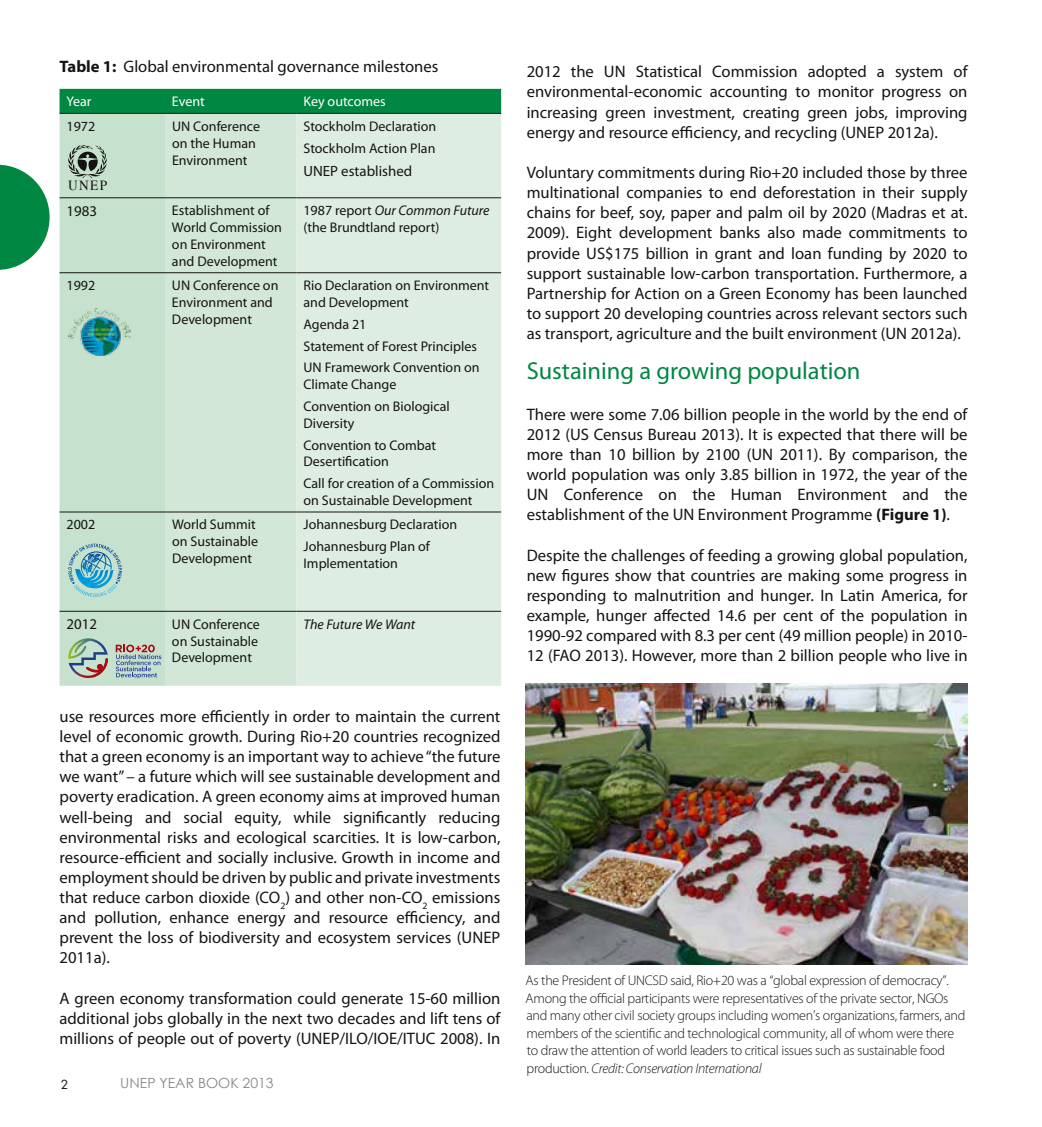
<style>
.page{position:relative;width:1042px;height:1127px;background:#fff}
.page>*{position:absolute;margin:0;border:0;box-sizing:border-box;transform-origin:0 0}
.t1{font:24.5px "Myriad Pro";color:#008742}
.t2{font:16.62px/20.1px "Myriad Pro";color:#151412;text-align:justify}
.t3{font:14.88px "Myriad Pro";color:#151412}
.t4{font:14px/16.8px "Myriad Pro";color:#151412}
.t5{font:300 14px/17.5px "Myriad Pro";letter-spacing:-.02em;color:#151412}
.t6{font:14px "Myriad Pro";color:#fff}
.t7{font:14px "Century Gothic";color:#858789}
.t8{font:italic 14px "Myriad Pro";color:#151412}
.t9{font:14px "Times";color:#151312;scale:.96 1}
.t10{font:12.25px "Futura";color:#151412}
.s1{font-weight:700}
.s2{font-style:italic}
</style>
<div class="page">
<svg style="left:0;top:165px;width:50px;height:105px"></svg>
<img style="left:526px;top:683px;width:441px;height:281px">
<div style="left:60px;top:89px;width:441px;height:24px;background:#008742"></div>
<div style="left:60px;top:114px;width:105px;height:571px;background:#c6e1cd"></div>
<div style="left:165px;top:114px;width:131px;height:571px;background:#d2e7d7"></div>
<div style="left:296px;top:114px;width:205px;height:571px;background:#deede1"></div>
<hr style="left:60px;top:113px;width:105px;height:1px;background:#151412">
<hr style="left:165px;top:113px;width:131px;height:1px;background:#151412">
<hr style="left:296px;top:113px;width:205px;height:1px;background:#151412">
<hr style="left:60px;top:197px;width:105px;height:1px;background:#151412">
<hr style="left:165px;top:197px;width:131px;height:1px;background:#151412">
<hr style="left:296px;top:197px;width:205px;height:1px;background:#151412">
<hr style="left:60px;top:272px;width:105px;height:1px;background:#151412">
<hr style="left:165px;top:272px;width:131px;height:1px;background:#151412">
<hr style="left:296px;top:272px;width:205px;height:1px;background:#151412">
<hr style="left:60px;top:511px;width:105px;height:1px;background:#151412">
<hr style="left:165px;top:511px;width:131px;height:1px;background:#151412">
<hr style="left:296px;top:511px;width:205px;height:1px;background:#151412">
<hr style="left:60px;top:610px;width:105px;height:1px;background:#151412">
<hr style="left:165px;top:610px;width:131px;height:1px;background:#151412">
<hr style="left:296px;top:610px;width:205px;height:1px;background:#151412">
<svg style="left:68px;top:145px;width:39px;height:33px"></svg>
<img style="left:68px;top:308px;width:62px;height:47px">
<svg style="left:68px;top:543px;width:54px;height:54px;background:#8ec3c9"></svg>
<svg style="left:116px;top:644px;width:45px;height:34px;background:#a5adaf"></svg>
<svg style="left:68px;top:638px;width:40px;height:39px;background:#a5b0a5"></svg>
<p class="t2" style="left:60px;top:56px;width:380px"><span class="s1">Table 1:</span> Global environmental governance milestones</p>
<p class="t6" style="left:67px;top:93px;width:26px">Year</p>
<p class="t6" style="left:172px;top:93px;width:34px">Event</p>
<p class="t6" style="left:303px;top:93px;width:84px">Key outcomes</p>
<p class="t4" style="left:67px;top:117px;width:30px">1972</p>
<p class="t4" style="left:172px;top:117px;width:90px">UN Conference on the Human<br>Environment</p>
<p class="t4" style="left:303px;top:115px;width:134px;line-height:21.7px">Stockholm Declaration<br>Stockholm Action Plan</p>
<p class="t3" style="left:303px;top:161px;width:110px">UNEP established</p>
<p class="t3" style="left:67px;top:202px;width:32px">1983</p>
<p class="t4" style="left:172px;top:202px;width:111px">Establishment of<br>World Commission on Environment and Development</p>
<p class="t4" style="left:303px;top:202px;width:188px">1987 report <span class="s2">Our Common Future </span>(the Brundtland report)</p>
<p class="t4" style="left:67px;top:277px;width:30px">1992</p>
<p class="t4" style="left:172px;top:277px;width:108px">UN Conference on<br>Environment and<br>Development</p>
<p class="t4" style="left:303px;top:277px;width:187px">Rio Declaration on Environment and Development</p>
<p class="t9" style="left:68px;top:172px;width:42px">UNEP</p>
<p class="t4" style="left:303px;top:313px;width:178px;line-height:21.7px">Agenda 21<br>Statement of Forest Principles<br>UN Framework Convention on</p>
<p class="t4" style="left:303px;top:373px;width:148px;line-height:21.7px">Climate Change<br>Convention on Biological</p>
<p class="t4" style="left:303px;top:412px;width:134px;line-height:21.7px">Diversity<br>Convention to Combat</p>
<p class="t4" style="left:303px;top:450px;width:192px;line-height:21.7px">Desertification<br>Call for creation of a Commission</p>
<p class="t4" style="left:303px;top:491px;width:171px">on Sustainable Development</p>
<p class="t4" style="left:67px;top:516px;width:30px">2002</p>
<p class="t4" style="left:172px;top:516px;width:88px">World Summit on Sustainable<br>Development</p>
<p class="t4" style="left:303px;top:513px;width:155px;line-height:21.7px">Johannesburg Declaration<br>Johannesburg Plan of</p>
<p class="t4" style="left:303px;top:554px;width:96px">Implementation</p>
<p class="t3" style="left:67px;top:615px;width:32px">2012</p>
<p class="t4" style="left:172px;top:615px;width:90px">UN Conference on Sustainable<br>Development</p>
<p class="t8" style="left:303px;top:615px;width:113px">The Future We Want</p>
<p class="t2" style="left:60px;top:705px;width:442px">use resources more efficiently in order to maintain the current level of economic growth. During Rio+20 countries recognized that a green economy is an important way to achieve “the future we want” – a future which will see sustainable development and poverty eradication. A green economy aims at improved human well‐being and social equity, while significantly reducing environmental risks and ecological scarcities. It is low-carbon, resource-efficient and socially inclusive. Growth in income and employment should be driven by public and private investments that reduce carbon dioxide (CO<sub>2</sub>) and other non-CO<sub>2</sub> emissions and pollution, enhance energy and resource efficiency, and prevent the loss of biodiversity and ecosystem services (UNEP 2011a).</p>
<p class="t2" style="left:60px;top:987px;width:442px">A green economy transformation could generate 15-60 million additional jobs globally in the next two decades and lift tens of millions of people out of poverty (UNEP/ILO/IOE/ITUC 2008). In</p>
<p class="t10" style="left:61px;top:1076px;width:9px">2</p>
<p class="t7" style="left:120px;top:1074px;width:155px">UNEP YEAR BOOK 2013</p>
<p class="t2" style="left:527px;top:61px;width:442px">2012 the UN Statistical Commission adopted a system of environmental-economic accounting to monitor progress on increasing green investment, creating green jobs, improving energy and resource efficiency, and recycling (UNEP 2012a).</p>
<p class="t2" style="left:527px;top:162px;width:442px">Voluntary commitments during Rio+20 included those by three multinational companies to end deforestation in their supply chains for beef, soy, paper and palm oil by 2020 (Madras et at.<br>2009). Eight development banks also made commitments to provide US$175 billion in grant and loan funding by 2020 to support sustainable low-carbon transportation. Furthermore, a Partnership for Action on a Green Economy has been launched to support 20 developing countries across relevant sectors such as transport, agriculture and the built environment (UN 2012a).</p>
<h1 class="t1" style="left:527px;top:355px;width:335px">Sustaining a growing population</h1>
<p class="t2" style="left:527px;top:403px;width:442px">There were some 7.06 billion people in the world by the end of 2012 (US Census Bureau 2013). It is expected that there will be more than 10 billion by 2100 (UN 2011). By comparison, the world population was only 3.85 billion in 1972, the year of the UN Conference on the Human Environment and the establishment of the UN Environment Programme <span class="s1">(Figure 1)</span>.</p>
<p class="t2" style="left:527px;top:544px;width:442px">Despite the challenges of feeding a growing global population, new figures show that countries are making some progress in responding to malnutrition and hunger. In Latin America, for example, hunger affected 14.6 per cent of the population in 1990-92 compared with 8.3 per cent (49 million people) in 2010- 12 (FAO 2013). However, more than 2 billion people who live in</p>
<p class="t5" style="left:526px;top:971px;width:441px">As the President of UNCSD said, Rio+20 was a “global expression of democracy”.<br>Among the official participants were representatives of the private sector, NGOs and many other civil society groups including women’s organizations, farmers, and members of the scientific and technological community, all of whom were there to draw the attention of world leaders to critical issues such as sustainable food production. <span class="s2">Credit: Conservation International</span></p>
</div>
